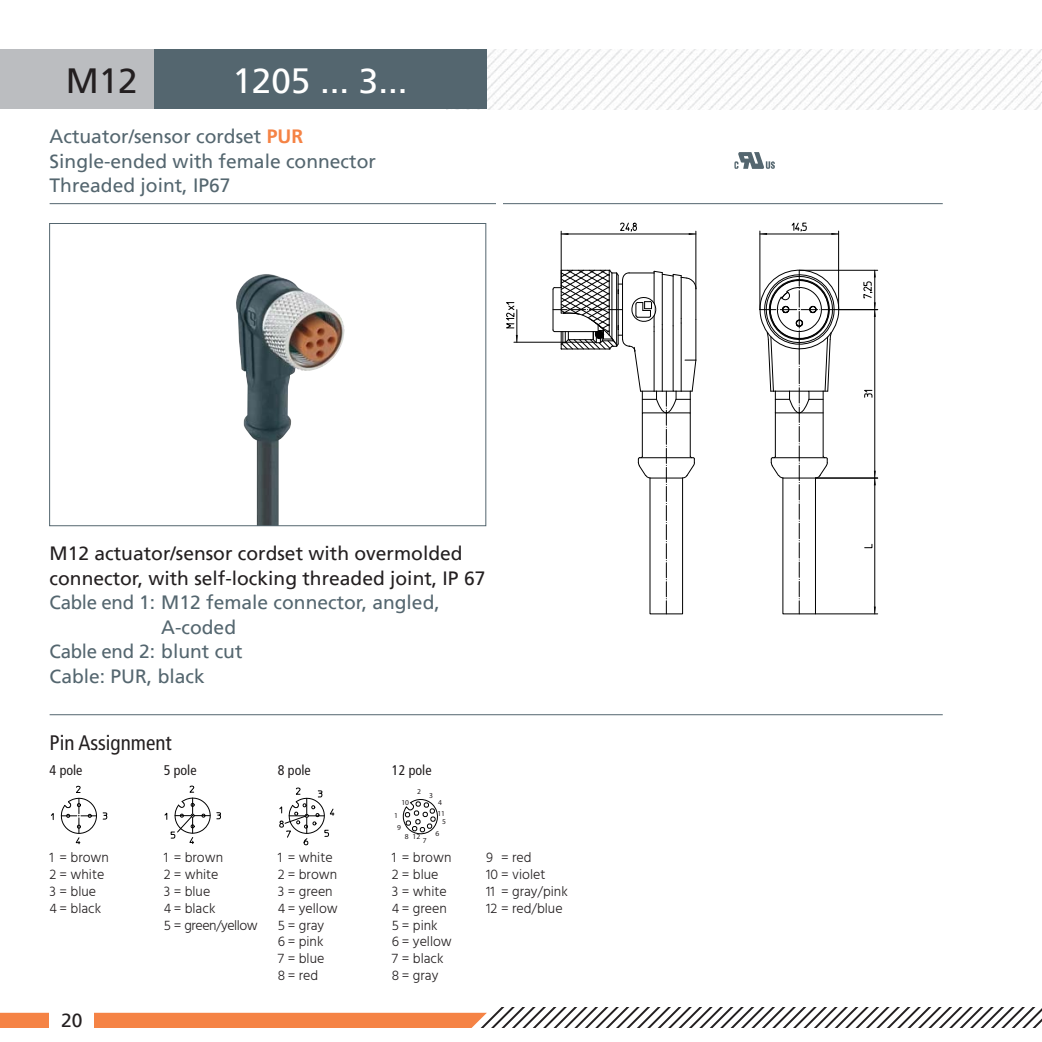
<style>
.page{position:relative;width:1042px;height:1042px;background:#fff}
.page>*{position:absolute;margin:0;border:0;box-sizing:border-box;transform-origin:0 0}
.t1{font:35px "Frutiger";color:#fff}
.t2{font:35px "Frutiger";color:#231f20}
.t3{font:condensed 21px "Frutiger LT";color:#231f20}
.t4{font:19.25px/24.5px "Frutiger";color:#54666f}
.t5{font:19.25px/24.5px "Frutiger";color:#231f20}
.t6{font:300 14px/16.8px "Hind";color:#231f20}
.t7{font:condensed 14px "Frutiger LT";color:#231f20}
.t8{font:7.52px "Myriad Pro";color:#231f20}
.s1{font-family:"Frutiger LT";font-weight:700;color:#f58345}
</style>
<div class="page">
<svg style="left:0;top:1007px;width:1042px;height:20px"></svg>
<div style="left:50px;top:1002px;width:44px;height:30px;background:#fff"></div>
<img style="left:486px;top:50px;width:555px;height:59px">
<hr style="left:50px;top:203px;width:893px;height:1px;background:#54666f">
<img style="left:236px;top:274px;width:109px;height:250px">
<div style="left:49px;top:223px;width:437px;height:303px;border:1px solid #54666f"></div>
<hr style="left:50px;top:714px;width:893px;height:1px;background:#54666f">
<hr style="left:561px;top:234px;width:135px;height:1px;background:#000">
<hr style="left:561px;top:231px;width:1px;height:57px;background:#000">
<hr style="left:695px;top:231px;width:1px;height:58px;background:#000">
<svg style="left:689px;top:233px;width:7px;height:2px"></svg>
<svg style="left:561px;top:233px;width:7px;height:2px"></svg>
<svg style="left:620px;top:222px;width:17px;height:10px"></svg>
<hr style="left:516px;top:310px;width:1px;height:32px;background:#000">
<hr style="left:514px;top:342px;width:52px;height:1px;background:#000">
<svg style="left:516px;top:335px;width:2px;height:7px"></svg>
<svg style="left:506px;top:302px;width:9px;height:26px"></svg>
<hr style="left:874px;top:478px;width:1px;height:136px;background:#000">
<hr style="left:815px;top:613px;width:62px;height:1px;background:#000">
<svg style="left:874px;top:606px;width:2px;height:8px"></svg>
<svg style="left:864px;top:543px;width:8px;height:5px"></svg>
<hr style="left:874px;top:310px;width:1px;height:168px;background:#000">
<hr style="left:815px;top:478px;width:62px;height:1px;background:#000">
<svg style="left:874px;top:471px;width:2px;height:14px"></svg>
<svg style="left:864px;top:390px;width:8px;height:8px"></svg>
<hr style="left:799px;top:270px;width:78px;height:1px;background:#000">
<hr style="left:838px;top:309px;width:39px;height:1px;background:#000">
<svg style="left:863px;top:270px;width:13px;height:47px"></svg>
<hr style="left:760px;top:234px;width:78px;height:1px;background:#000">
<hr style="left:838px;top:231px;width:1px;height:79px;background:#000">
<hr style="left:759px;top:231px;width:1px;height:79px;background:#000">
<svg style="left:760px;top:233px;width:7px;height:2px"></svg>
<svg style="left:831px;top:233px;width:7px;height:2px"></svg>
<svg style="left:791px;top:222px;width:16px;height:10px"></svg>
<svg style="left:759px;top:258px;width:82px;height:356px"></svg>
<svg style="left:552px;top:269px;width:145px;height:345px"></svg>
<svg style="left:51px;top:785px;width:57px;height:60px"></svg>
<svg style="left:164px;top:785px;width:57px;height:59px"></svg>
<svg style="left:279px;top:787px;width:56px;height:59px"></svg>
<div style="left:154px;top:50px;width:332px;height:59px;background:#54666f"></div>
<div style="left:0;top:50px;width:154px;height:59px;background:#bbbdc0"></div>
<img style="left:734px;top:153px;width:40px;height:15px">
<svg style="left:402px;top:799px;width:36px;height:36px"></svg>
<h1 class="t2" style="left:66px;top:60px;width:73px">M12</h1>
<h1 class="t1" style="left:232px;top:60px;width:177px">1205 ... 3...</h1>
<h3 class="t4" style="left:50px;top:125px;width:328px">Actuator/sensor cordset <span class="s1">PUR<br></span>Single-ended with female connector<br>Threaded joint, IP67</h3>
<h3 class="t5" style="left:50px;top:541px;width:437px">M12 actuator/sensor cordset with overmolded connector, with self-locking threaded joint, IP 67</h3>
<h3 class="t4" style="left:50px;top:590px;width:392px">Cable end 1: M12 female connector, angled,</h3>
<h3 class="t4" style="left:161px;top:615px;width:76px">A-coded</h3>
<h3 class="t4" style="left:50px;top:639px;width:194px">Cable end 2: blunt cut</h3>
<h3 class="t4" style="left:50px;top:664px;width:157px">Cable: PUR, black</h3>
<h2 class="t3" style="left:50px;top:730px;width:124px">Pin Assignment</h2>
<p class="t7" style="left:50px;top:761px;width:34px">4 pole</p>
<p class="t7" style="left:164px;top:761px;width:34px">5 pole</p>
<p class="t7" style="left:278px;top:761px;width:34px">8 pole</p>
<p class="t7" style="left:392px;top:761px;width:41px">12 pole</p>
<p class="t6" style="left:50px;top:850px;width:61px">1 = brown<br>2 = white<br>3 = blue<br>4 = black</p>
<p class="t6" style="left:164px;top:850px;width:96px">1 = brown<br>2 = white<br>3 = blue<br>4 = black<br>5 = green/yellow</p>
<p class="t6" style="left:278px;top:850px;width:62px">1 = white<br>2 = brown<br>3 = green<br>4 = yellow<br>5 = gray<br>6 = pink<br>7 = blue<br>8 = red</p>
<h3 class="t5" style="left:61px;top:1008px;width:23px">20</h3>
<p class="t8" style="left:401px;top:799px;width:9px">10</p>
<p class="t8" style="left:417px;top:791px;width:17px">2 3</p>
<p class="t8" style="left:438px;top:800px;width:5px">4</p>
<p class="t8" style="left:437px;top:811px;width:9px">11</p>
<p class="t8" style="left:394px;top:812px;width:5px">1</p>
<p class="t8" style="left:442px;top:819px;width:5px">5</p>
<p class="t8" style="left:397px;top:824px;width:5px">9</p>
<p class="t8" style="left:436px;top:831px;width:5px">6</p>
<p class="t8" style="left:405px;top:833px;width:5px">8</p>
<p class="t8" style="left:413px;top:834px;width:9px">12</p>
<p class="t6" style="left:392px;top:850px;width:62px">1 = brown<br>2 = blue<br>3 = white<br>4 = green<br>5 = pink<br>6 = yellow<br>7 = black<br>8 = gray</p>
<p class="t6" style="left:486px;top:850px;width:83px">9 = red<br>10 = violet<br>11 = gray/pink<br>12 = red/blue</p>
<p class="t8" style="left:423px;top:838px;width:5px">7</p>
</div>
